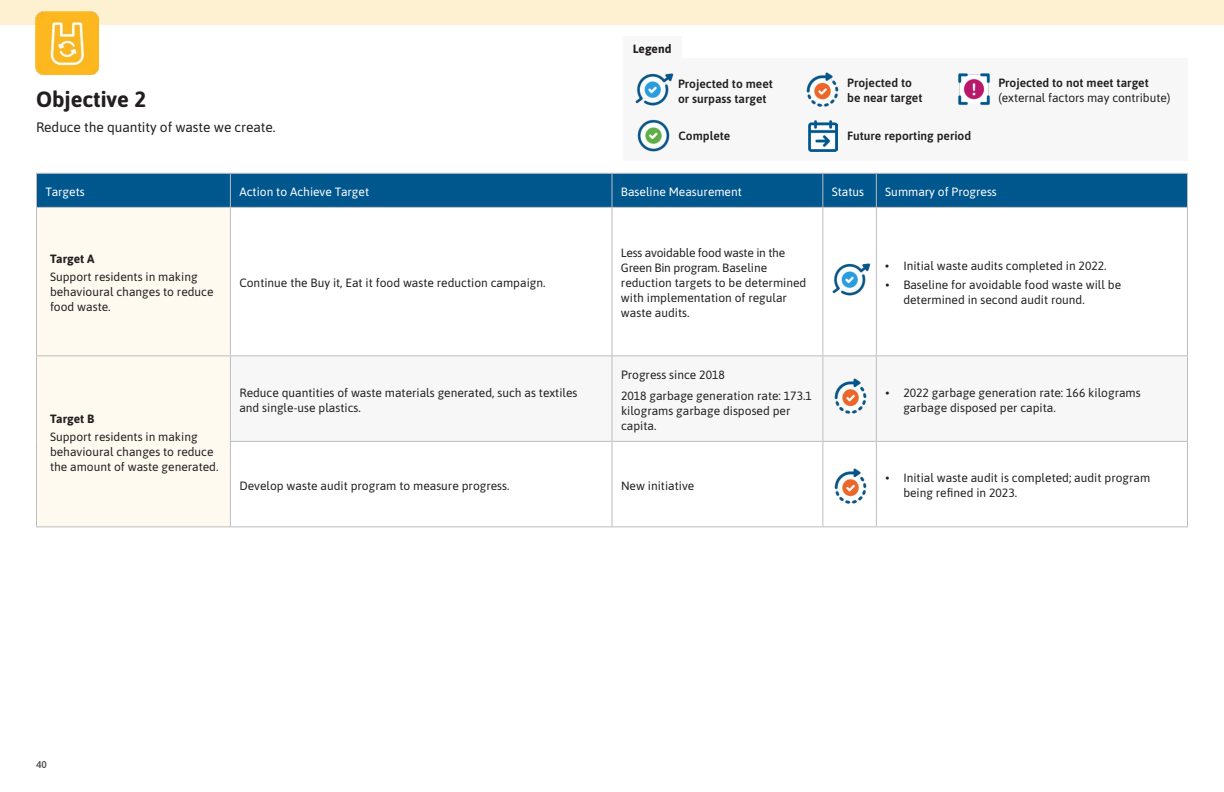
<style>
.page{position:relative;width:1224px;height:792px;background:#fff}
.page>*{position:absolute;margin:0;border:0;box-sizing:border-box;transform-origin:0 0}
.H2_Black{font:700 22px "Asap";color:#231f20}
.Objective_Description{font:13.8px "Asap";letter-spacing:-.005em;color:#231f20}
.Table_Body_Copy{font:12px/15px "Asap";color:#231f20}
.Target_Body_Copy{font:12px/15px "Asap";color:#231f20}
.t1{font:600 12px/15px "Asap";color:#231f20}
.Baseline_Measurement{font:12px/15px "Asap";color:#231f20}
.Table_Body_Copy-2{font:12px "Asap";color:#fff}
.Target_Header{font:700 12px "Asap";color:#231f20}
.t2{font:600 10px "Asap";color:#57585a}
</style>
<div class="page">
<div style="left:0;top:0;width:1224px;height:24px;background:#fef1d2"></div>
<div style="left:37px;top:174px;width:1150px;height:33px;background:#00578e"></div>
<div style="left:37px;top:208px;width:193px;height:318px;background:#fffaef"></div>
<svg style="left:231px;top:356px;width:956px;height:85px"></svg>
<div style="left:823px;top:356px;width:53px;height:85px;background:#f7f7f8"></div>
<hr style="left:230px;top:208px;width:1px;height:147px;background:#bcbdc0">
<hr style="left:36px;top:355px;width:194px;height:1px;background:#bcbdc0">
<hr style="left:230px;top:355px;width:382px;height:1px;background:#bcbdc0">
<hr style="left:230px;top:356px;width:1px;height:85px;background:#bcbdc0">
<hr style="left:612px;top:355px;width:211px;height:1px;background:#bcbdc0">
<hr style="left:876px;top:355px;width:312px;height:1px;background:#bcbdc0">
<hr style="left:230px;top:441px;width:382px;height:1px;background:#bcbdc0">
<hr style="left:230px;top:442px;width:1px;height:84px;background:#bcbdc0">
<hr style="left:612px;top:441px;width:211px;height:1px;background:#bcbdc0">
<hr style="left:876px;top:441px;width:312px;height:1px;background:#bcbdc0">
<hr style="left:36px;top:526px;width:194px;height:1px;background:#bcbdc0">
<hr style="left:230px;top:526px;width:382px;height:1px;background:#bcbdc0">
<hr style="left:612px;top:526px;width:211px;height:1px;background:#bcbdc0">
<hr style="left:876px;top:526px;width:312px;height:1px;background:#bcbdc0">
<hr style="left:612px;top:208px;width:1px;height:147px;background:#bcbdc0">
<hr style="left:1187px;top:208px;width:1px;height:147px;background:#bcbdc0">
<hr style="left:612px;top:356px;width:1px;height:85px;background:#bcbdc0">
<hr style="left:1187px;top:356px;width:1px;height:85px;background:#bcbdc0">
<hr style="left:612px;top:442px;width:1px;height:84px;background:#bcbdc0">
<hr style="left:1187px;top:442px;width:1px;height:84px;background:#bcbdc0">
<hr style="left:36px;top:173px;width:194px;height:1px;background:#bcbdc0">
<hr style="left:230px;top:173px;width:382px;height:1px;background:#bcbdc0">
<hr style="left:230px;top:174px;width:1px;height:33px;background:#bcbdc0">
<hr style="left:612px;top:173px;width:211px;height:1px;background:#bcbdc0">
<hr style="left:612px;top:174px;width:1px;height:33px;background:#bcbdc0">
<hr style="left:876px;top:173px;width:312px;height:1px;background:#bcbdc0">
<hr style="left:1187px;top:174px;width:1px;height:33px;background:#bcbdc0">
<hr style="left:36px;top:207px;width:194px;height:1px;background:#bcbdc0">
<hr style="left:230px;top:207px;width:382px;height:1px;background:#bcbdc0">
<hr style="left:612px;top:207px;width:211px;height:1px;background:#bcbdc0">
<hr style="left:876px;top:207px;width:312px;height:1px;background:#bcbdc0">
<hr style="left:36px;top:174px;width:1px;height:33px;background:#bcbdc0">
<hr style="left:823px;top:173px;width:53px;height:1px;background:#bcbdc0">
<hr style="left:822px;top:174px;width:1px;height:33px;background:#bcbdc0">
<hr style="left:876px;top:174px;width:1px;height:33px;background:#bcbdc0">
<hr style="left:36px;top:208px;width:1px;height:147px;background:#bcbdc0">
<hr style="left:823px;top:207px;width:53px;height:1px;background:#bcbdc0">
<hr style="left:822px;top:208px;width:1px;height:147px;background:#bcbdc0">
<hr style="left:876px;top:208px;width:1px;height:147px;background:#bcbdc0">
<hr style="left:36px;top:356px;width:1px;height:85px;background:#bcbdc0">
<hr style="left:823px;top:355px;width:53px;height:1px;background:#bcbdc0">
<hr style="left:822px;top:356px;width:1px;height:85px;background:#bcbdc0">
<hr style="left:876px;top:356px;width:1px;height:85px;background:#bcbdc0">
<hr style="left:36px;top:441px;width:1px;height:85px;background:#bcbdc0">
<hr style="left:823px;top:441px;width:53px;height:1px;background:#bcbdc0">
<hr style="left:822px;top:442px;width:1px;height:84px;background:#bcbdc0">
<hr style="left:876px;top:442px;width:1px;height:84px;background:#bcbdc0">
<hr style="left:823px;top:526px;width:53px;height:1px;background:#bcbdc0">
<img style="left:36px;top:12px;width:62px;height:62px">
<img style="left:832px;top:263px;width:39px;height:33px">
<img style="left:834px;top:378px;width:33px;height:36px">
<img style="left:834px;top:468px;width:33px;height:36px">
<div style="left:624px;top:58px;width:564px;height:103px;background:#f7f7f8"></div>
<div style="left:624px;top:36px;width:58px;height:30px;background:#f7f7f8"></div>
<img style="left:635px;top:73px;width:39px;height:33px">
<img style="left:637px;top:119px;width:33px;height:33px">
<img style="left:806px;top:72px;width:33px;height:35px">
<img style="left:958px;top:73px;width:32px;height:32px">
<img style="left:808px;top:120px;width:29px;height:31px">
<p class="H2_Black" style="left:36px;top:84px;width:112px">Objective 2</p>
<p class="Objective_Description" style="left:36px;top:118px;width:241px">Reduce the quantity of waste we create.</p>
<p class="Target_Header" style="left:633px;top:40px;width:40px">Legend</p>
<p class="t1" style="left:847px;top:74px;width:77px">Projected to be near target</p>
<p class="t1" style="left:847px;top:128px;width:126px">Future reporting period</p>
<p class="t1" style="left:678px;top:75px;width:96px">Projected to meet or surpass target</p>
<p class="t1" style="left:998px;top:75px;width:152px">Projected to not meet target</p>
<p class="Table_Body_Copy" style="left:998px;top:90px;width:174px">(external factors may contribute)</p>
<p class="t1" style="left:679px;top:128px;width:53px">Complete</p>
<p class="Table_Body_Copy-2" style="left:46px;top:183px;width:41px">Targets</p>
<p class="Table_Body_Copy-2" style="left:239px;top:183px;width:131px">Action to Achieve Target</p>
<p class="Table_Body_Copy-2" style="left:621px;top:183px;width:122px">Baseline Measurement</p>
<p class="Table_Body_Copy-2" style="left:832px;top:183px;width:34px">Status</p>
<p class="Table_Body_Copy-2" style="left:885px;top:183px;width:113px">Summary of Progress</p>
<p class="Target_Header" style="left:50px;top:251px;width:46px">Target A</p>
<p class="Target_Body_Copy" style="left:50px;top:269px;width:165px">Support residents in making behavioural changes to reduce food waste.</p>
<p class="Table_Body_Copy" style="left:239px;top:275px;width:308px">Continue the Buy it, Eat it food waste reduction campaign.</p>
<p class="Table_Body_Copy" style="left:621px;top:245px;width:187px">Less avoidable food waste in the<br>Green Bin program. Baseline reduction targets to be determined with implementation of regular waste audits.</p>
<p class="Table_Body_Copy" style="left:885px;top:258px;width:223px">• Initial waste audits completed in 2022.</p>
<p class="Table_Body_Copy" style="left:903px;top:277px;width:219px;text-indent:-18px">• Baseline for avoidable food waste will be determined in second audit round.</p>
<p class="Target_Header" style="left:50px;top:410px;width:46px">Target B</p>
<p class="Target_Body_Copy" style="left:50px;top:429px;width:170px">Support residents in making behavioural changes to reduce the amount of waste generated.</p>
<p class="Table_Body_Copy" style="left:239px;top:384px;width:340px">Reduce quantities of waste materials generated, such as textiles and single-use plastics.</p>
<p class="Baseline_Measurement" style="left:621px;top:366px;width:105px">Progress since 2018</p>
<p class="Baseline_Measurement" style="left:621px;top:387px;width:192px">2018 garbage generation rate: 173.1 kilograms garbage disposed per capita.</p>
<p class="Table_Body_Copy" style="left:903px;top:384px;width:239px;text-indent:-18px">• 2022 garbage generation rate: 166 kilograms garbage disposed per capita.</p>
<p class="Table_Body_Copy" style="left:239px;top:477px;width:272px">Develop waste audit program to measure progress.</p>
<p class="Table_Body_Copy" style="left:621px;top:477px;width:75px">New initiative</p>
<p class="Table_Body_Copy" style="left:903px;top:470px;width:248px;text-indent:-18px">• Initial waste audit is completed; audit program being refined in 2023.</p>
<p class="t2" style="left:36px;top:757px;width:12px">40</p>
</div>
